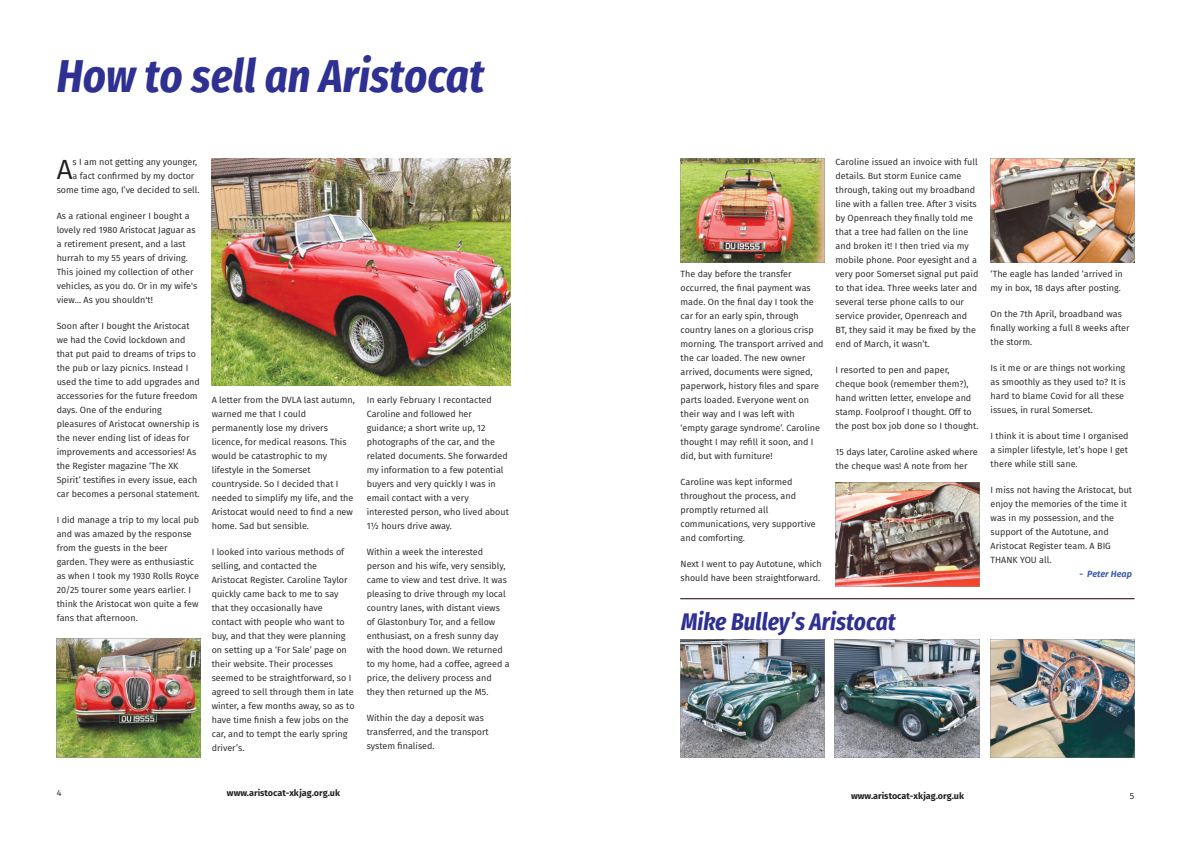
<style>
.page{position:relative;width:1191px;height:842px;background:#fff}
.page>*{position:absolute;margin:0;border:0;box-sizing:border-box;transform-origin:0 0}
.t1{font:italic 700 46px "Fira Sans Condensed";color:#2e3092}
.t2{font:27.7px "Fira Sans";color:#231f20}
.t3{font:italic 700 24px "Fira Sans Condensed";color:#2e3092}
.t4{font:9px/14px "Fira Sans";color:#231f20}
.t5{font:700 9px "Fira Sans";color:#231f20}
.t6{font:italic 700 9px "Fira Sans";color:#3d62ad}
</style>
<div class="page">
<img style="left:990px;top:158px;width:144px;height:105px">
<img style="left:212px;top:158px;width:298px;height:227px">
<img style="left:57px;top:638px;width:143px;height:119px">
<img style="left:835px;top:482px;width:144px;height:104px">
<img style="left:680px;top:158px;width:144px;height:105px">
<hr style="left:680px;top:598px;width:454px;height:1px;background:#170000">
<img style="left:990px;top:639px;width:144px;height:118px">
<img style="left:681px;top:639px;width:143px;height:118px">
<img style="left:835px;top:639px;width:144px;height:118px">
<h1 class="t1" style="left:57px;top:49px;width:429px">How to sell an Aristocat</h1>
<h2 class="t2" style="left:57px;top:153px;width:17px">A</h2>
<p class="t4" style="left:73px;top:155px;width:126px">s I am not getting any younger,</p>
<p class="t4" style="left:73px;top:169px;width:123px">a fact confirmed by my doctor</p>
<p class="t4" style="left:57px;top:183px;width:144px">some time ago, I’ve decided to sell.</p>
<p class="t4" style="left:57px;top:209px;width:142px">As a rational engineer I bought a lovely red 1980 Aristocat Jaguar as a retirement present, and a last hurrah to my 55 years of driving.<br>This joined my collection of other vehicles, as you do. Or in my wife's view… As you shouldn't!</p>
<p class="t4" style="left:57px;top:319px;width:145px">Soon after I bought the Aristocat we had the Covid lockdown and that put paid to dreams of trips to the pub or lazy picnics. Instead I used the time to add upgrades and accessories for the future freedom days. One of the enduring pleasures of Aristocat ownership is the never ending list of ideas for improvements and accessories! As the Register magazine ‘The XK<br>Spirit’ testifies in every issue, each car becomes a personal statement.</p>
<p class="t4" style="left:57px;top:513px;width:144px">I did manage a trip to my local pub and was amazed by the response from the guests in the beer garden. They were as enthusiastic as when I took my 1930 Rolls Royce<br>20/25 tourer some years earlier. I think the Aristocat won quite a few fans that afternoon.</p>
<p class="t4" style="left:212px;top:393px;width:145px">A letter from the DVLA last autumn, warned me that I could permanently lose my drivers licence, for medical reasons. This would be catastrophic to my lifestyle in the Somerset countryside. So I decided that I needed to simplify my life, and the<br>Aristocat would need to find a new home. Sad but sensible.</p>
<p class="t4" style="left:212px;top:545px;width:144px">I looked into various methods of selling, and contacted the<br>Aristocat Register. Caroline Taylor quickly came back to me to say that they occasionally have contact with people who want to buy, and that they were planning on setting up a ‘For Sale’ page on their website. Their processes seemed to be straightforward, so I agreed to sell through them in late winter, a few months away, so as to have time finish a few jobs on the car, and to tempt the early spring driver’s.</p>
<p class="t4" style="left:367px;top:393px;width:144px">In early February I recontacted<br>Caroline and followed her guidance; a short write up, 12 photographs of the car, and the related documents. She forwarded my information to a few potential buyers and very quickly I was in email contact with a very interested person, who lived about<br>1½ hours drive away.</p>
<p class="t4" style="left:367px;top:545px;width:145px">Within a week the interested person and his wife, very sensibly, came to view and test drive. It was pleasing to drive through my local country lanes, with distant views of Glastonbury Tor, and a fellow enthusiast, on a fresh sunny day with the hood down. We returned to my home, had a coffee, agreed a price, the delivery process and they then returned up the M5.</p>
<p class="t4" style="left:367px;top:711px;width:124px">Within the day a deposit was transferred, and the transport system finalised.</p>
<p class="t4" style="left:680px;top:267px;width:145px">The day before the transfer occurred, the final payment was made. On the final day I took the car for an early spin, through country lanes on a glorious crisp morning. The transport arrived and the car loaded. The new owner arrived, documents were signed, paperwork, history files and spare parts loaded. Everyone went on their way and I was left with ‘empty garage syndrome’. Caroline thought I may refill it soon, and I did, but with furniture!</p>
<p class="t4" style="left:680px;top:475px;width:137px">Caroline was kept informed throughout the process, and promptly returned all communications, very supportive and comforting.</p>
<p class="t4" style="left:680px;top:557px;width:143px">Next I went to pay Autotune, which should have been straightforward.</p>
<p class="t4" style="left:835px;top:155px;width:144px">Caroline issued an invoice with full details. But storm Eunice came through, taking out my broadband line with a fallen tree. After 3 visits by Openreach they finally told me that a tree had fallen on the line and broken it! I then tried via my mobile phone. Poor eyesight and a very poor Somerset signal put paid to that idea. Three weeks later and several terse phone calls to our service provider, Openreach and<br>BT, they said it may be fixed by the end of March, it wasn’t.</p>
<p class="t4" style="left:835px;top:363px;width:144px">I resorted to pen and paper, cheque book (remember them?), hand written letter, envelope and stamp. Foolproof I thought. Off to the post box job done so I thought.</p>
<p class="t4" style="left:835px;top:445px;width:144px">15 days later, Caroline asked where the cheque was! A note from her</p>
<h3 class="t3" style="left:681px;top:607px;width:216px">Mike Bulley’s Aristocat</h3>
<p class="t4" style="left:990px;top:267px;width:134px">‘The eagle has landed ‘arrived in my in box, 18 days after posting.</p>
<p class="t4" style="left:990px;top:307px;width:140px">On the 7th April, broadband was finally working a full 8 weeks after the storm.</p>
<p class="t4" style="left:990px;top:361px;width:137px">Is it me or are things not working as smoothly as they used to? It is hard to blame Covid for all these issues, in rural Somerset.</p>
<p class="t4" style="left:990px;top:429px;width:140px;text-align:justify">I think it is about time I organised a simpler lifestyle, let’s hope I get there while still sane.</p>
<p class="t4" style="left:990px;top:483px;width:143px">I miss not having the Aristocat, but enjoy the memories of the time it was in my possession, and the support of the Autotune, and<br>Aristocat Register team. A BIG<br>THANK YOU all.</p>
<p class="t6" style="left:1079px;top:569px;width:54px">- Peter Heap</p>
<p class="t4" style="left:57px;top:786px;width:6px">4</p>
<p class="t5" style="left:227px;top:787px;width:114px">www.aristocat-xkjag.org.uk</p>
<p class="t4" style="left:1129px;top:789px;width:6px">5</p>
<p class="t5" style="left:851px;top:791px;width:114px">www.aristocat-xkjag.org.uk</p>
</div>
